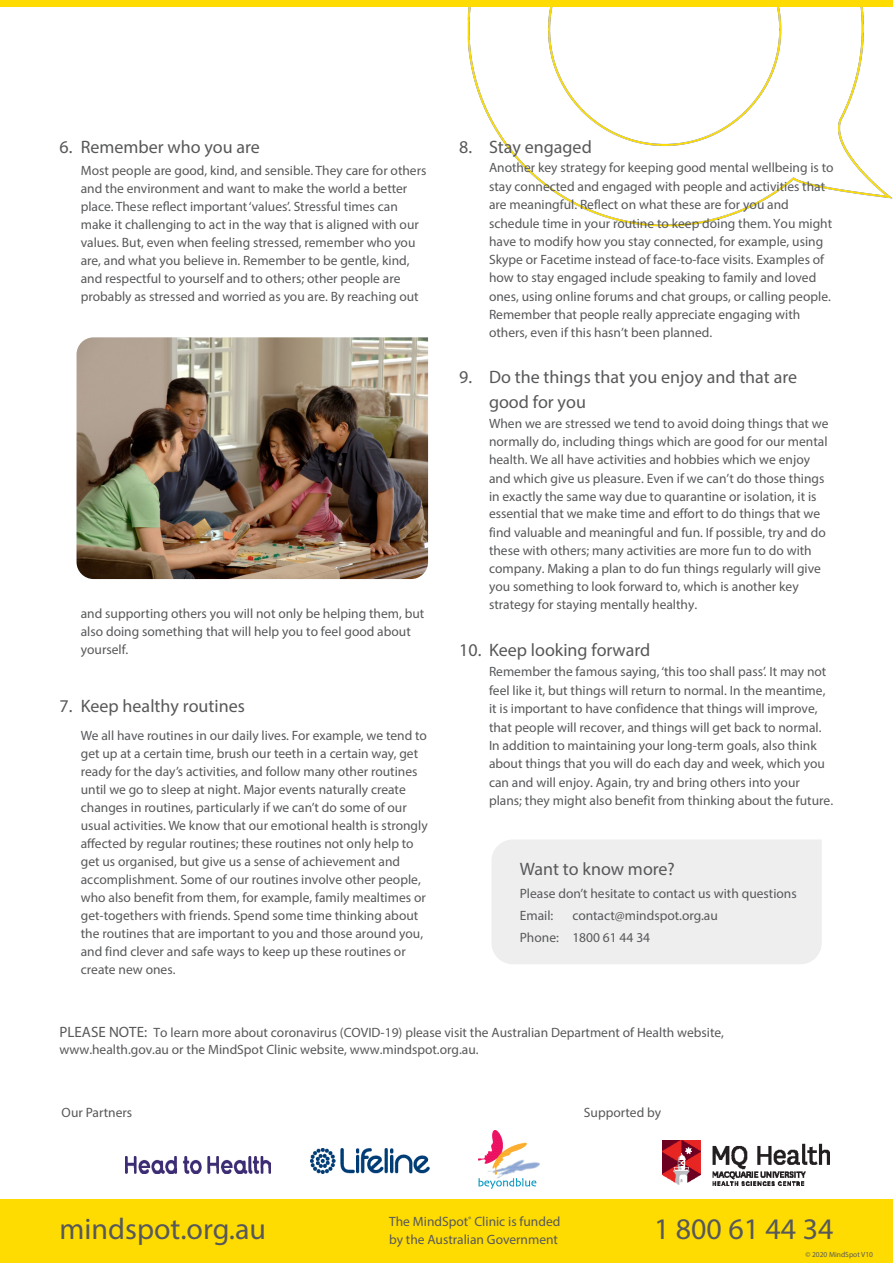
<style>
.page{position:relative;width:893px;height:1263px;background:#fff}
.page>*{position:absolute;margin:0;border:0;box-sizing:border-box;transform-origin:0 0}
.t1{font:30px "Myriad Pro";color:#57585a}
.Body{font:18px/25px "Myriad Pro";color:#57585a}
.B_HEAD{font:18px "Myriad Pro";color:#57585a}
.Body-2{font:13.5px/18.3px "Myriad Pro";color:#57585a}
.B_HEAD-2{font:13.5px/18px "Myriad Pro";color:#57585a}
.C_HEAD{font:13.5px/17.7px "Myriad Pro";color:#57585a}
.Body-3{font:7.5px "Myriad Pro";color:#57585a}
.s1{font-size:15px}
</style>
<div class="page">
<img style="left:467px;top:6px;width:425px;height:221px">
<div style="left:0;top:1199px;width:893px;height:64px;background:#ffdc01"></div>
<div style="left:0;top:0;width:893px;height:6px;background:#ffdc01"></div>
<img style="left:479px;top:1130px;width:61px;height:59px">
<img style="left:125px;top:1157px;width:145px;height:16px">
<img style="left:310px;top:1148px;width:120px;height:26px">
<div style="left:492px;top:840px;width:330px;height:124px;background:#eeeeef"></div>
<img style="left:662px;top:1140px;width:167px;height:45px">
<img style="left:77px;top:337px;width:351px;height:242px">
<p class="B_HEAD" style="left:60px;top:136px;width:202px">6. Remember who you are</p>
<p class="B_HEAD-2" style="left:81px;top:161px;width:347px">Most people are good, kind, and sensible. They care for others and the environment and want to make the world a better place. These reflect important ‘values’. Stressful times can make it challenging to act in the way that is aligned with our values. But, even when feeling stressed, remember who you are, and what you believe in. Remember to be gentle, kind, and respectful to yourself and to others; other people are probably as stressed and worried as you are. By reaching out</p>
<p class="B_HEAD-2" style="left:81px;top:604px;width:345px">and supporting others you will not only be helping them, but also doing something that will help you to feel good about yourself.</p>
<p class="B_HEAD" style="left:60px;top:695px;width:187px">7. Keep healthy routines</p>
<p class="B_HEAD-2" style="left:81px;top:726px;width:348px">We all have routines in our daily lives. For example, we tend to get up at a certain time, brush our teeth in a certain way, get ready for the day’s activities, and follow many other routines until we go to sleep at night. Major events naturally create changes in routines, particularly if we can’t do some of our usual activities. We know that our emotional health is strongly affected by regular routines; these routines not only help to get us organised, but give us a sense of achievement and accomplishment. Some of our routines involve other people, who also benefit from them, for example, family mealtimes or get-togethers with friends. Spend some time thinking about the routines that are important to you and those around you, and find clever and safe ways to keep up these routines or create new ones.</p>
<p class="Body" style="left:459px;top:134px;width:134px">8. Stay engaged</p>
<p class="Body-2" style="left:489px;top:158px;width:346px">Another key strategy for keeping good mental wellbeing is to stay connected and engaged with people and activities that are meaningful. Reflect on what these are for you and schedule time in your routine to keep doing them. You might have to modify how you stay connected, for example, using Skype or Facetime instead of face-to-face visits. Examples of how to stay engaged include speaking to family and loved ones, using online forums and chat groups, or calling people.<br>Remember that people really appreciate engaging with others, even if this hasn’t been planned.</p>
<p class="Body" style="left:489px;top:364px;width:310px;text-indent:-30px">9. Do the things that you enjoy and that are good for you</p>
<p class="Body-2" style="left:489px;top:414px;width:341px">When we are stressed we tend to avoid doing things that we normally do, including things which are good for our mental health. We all have activities and hobbies which we enjoy and which give us pleasure. Even if we can’t do those things in exactly the same way due to quarantine or isolation, it is essential that we make time and effort to do things that we find valuable and meaningful and fun. If possible, try and do these with others; many activities are more fun to do with company. Making a plan to do fun things regularly will give you something to look forward to, which is another key strategy for staying mentally healthy.</p>
<p class="Body" style="left:459px;top:637px;width:193px">10. Keep looking forward</p>
<p class="Body-2" style="left:489px;top:662px;width:346px">Remember the famous saying, ‘this too shall pass’. It may not feel like it, but things will return to normal. In the meantime, it is important to have confidence that things will improve, that people will recover, and things will get back to normal.<br>In addition to maintaining your long-term goals, also think about things that you will do each day and week, which you can and will enjoy. Again, try and bring others into your plans; they might also benefit from thinking about the future.</p>
<p class="B_HEAD" style="left:520px;top:858px;width:157px">Want to know more?</p>
<p class="Body-2" style="left:520px;top:884px;width:278px">Please don’t hesitate to contact us with questions</p>
<p class="Body-2" style="left:520px;top:906px;width:35px">Email:</p>
<p class="Body-2" style="left:572px;top:906px;width:147px">contact@mindspot.org.au</p>
<p class="Body-2" style="left:520px;top:928px;width:132px">Phone: 1800 61 44 34</p>
<p class="C_HEAD" style="left:60px;top:1023px;width:666px"><span class="s1">PLEASE NOTE:</span> To learn more about coronavirus (COVID-19) please visit the Australian Department of Health website, www.health.gov.au or the MindSpot Clinic website, www.mindspot.org.au.</p>
<p class="C_HEAD" style="left:62px;top:1103px;width:72px">Our Partners</p>
<p class="C_HEAD" style="left:584px;top:1103px;width:79px">Supported by</p>
<p class="t1" style="left:60px;top:1210px;width:208px">mindspot.org.au</p>
<p class="Body-2" style="left:389px;top:1212px;width:173px">The MindSpot<sup>®</sup> Clinic is funded by the Australian Government</p>
<p class="t1" style="left:654px;top:1210px;width:181px">1 800 61 44 34</p>
<p class="Body-3" style="left:805px;top:1250px;width:69px">© 2020 MindSpot V10</p>
</div>
